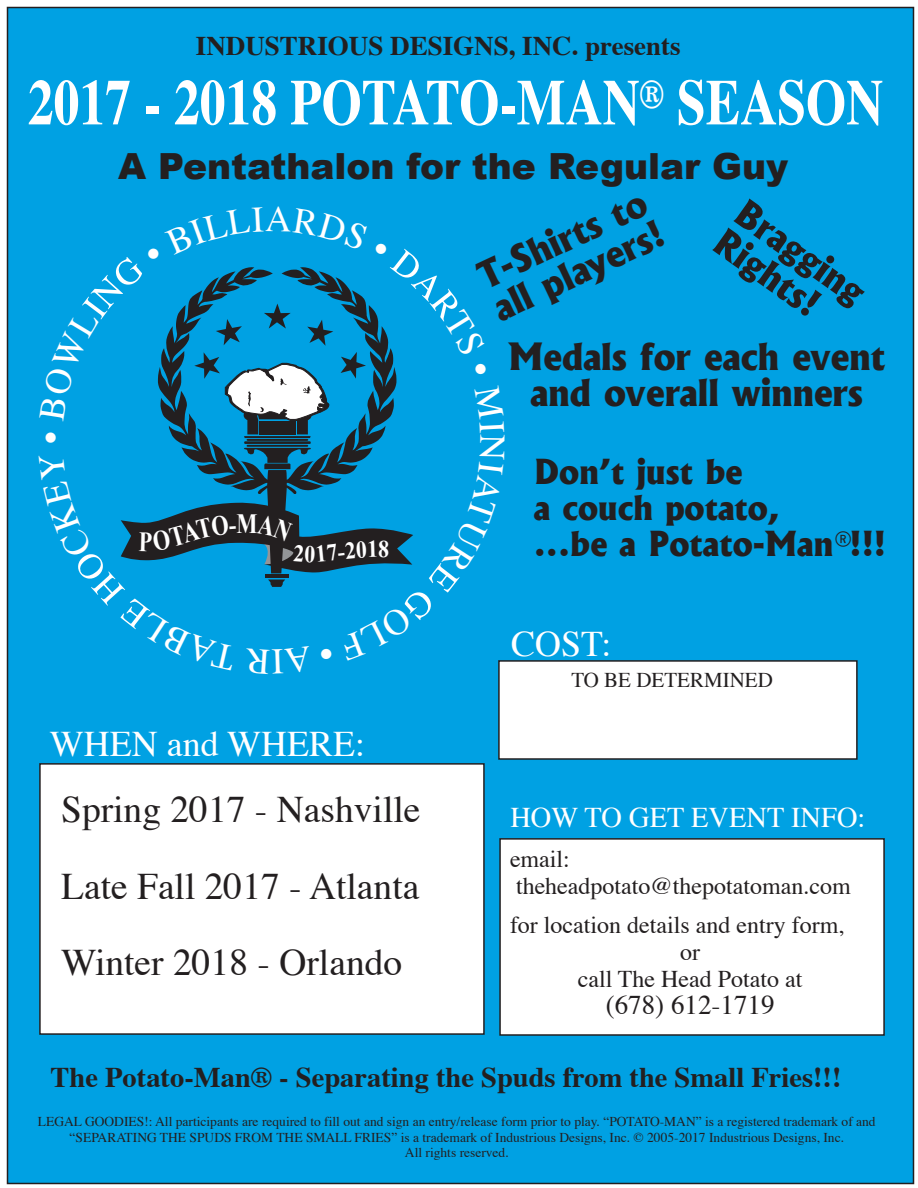
<style>
.page{position:relative;width:918px;height:1188px;background:#fff}
.page>*{position:absolute;margin:0;border:0;box-sizing:border-box;transform-origin:0 0}
.t1{font:700 64.5px "Times";color:#fff;scale:.8 1}
.t2{font:37.5px/76.8px "Times";color:#231f20;text-align:justify}
.t3{font:800 36px/35.5px "Albertus";color:#231f20}
.t4{font:900 36px "Arial";color:#231f20}
.t5{font:36px "Times";color:#fff}
.t6{font:800 33px/36px "Albertus";color:#231f20}
.t7{font:700 28.5px "Times";color:#231f20}
.t8{font:28.5px "Times";color:#fff}
.t9{font:700 27.9px "Times New Roman";color:#fff;scale:.8 1}
.t10{font:700 27px "Times";color:#231f20}
.t11{font:27px "Times";color:#231f20}
.t12{font:24px/27px "Times";color:#231f20}
.t13{font:700 24px "Times New Roman";color:#fff;scale:.92 1}
.t14{font:21px "Times";color:#231f20}
.t15{font:13.5px/15.5px "Times";color:#231f20;text-align:center}
</style>
<div class="page">
<div style="left:7px;top:7px;width:907px;height:1177px;background:#00a1e3;border:2px solid #231f20"></div>
<div style="left:39px;top:763px;width:446px;height:272px;background:#fff;border:2px solid #231f20"></div>
<div style="left:498px;top:660px;width:360px;height:100px;background:#fff;border:2px solid #231f20"></div>
<div style="left:499px;top:838px;width:386px;height:198px;background:#fff;border:2px solid #231f20"></div>
<svg style="left:120px;top:267px;width:384px;height:406px"></svg>
<h3 class="t10" style="left:196px;top:28px;width:486px">INDUSTRIOUS DESIGNS, INC. presents</h3>
<h1 class="t1" style="left:28px;top:59px;width:1071px">2017 - 2018 POTATO-MAN<sup>®</sup> SEASON</h1>
<h3 class="t4" style="left:118px;top:140px;width:671px">A Pentathalon for the Regular Guy</h3>
<h3 class="t9" style="left:237px;top:504px;width:28px">M</h3>
<h3 class="t13" style="left:378px;top:532px;width:14px">8</h3>
<h3 class="t5" style="left:50px;top:721px;width:317px">WHEN and WHERE:</h3>
<h2 class="t2" style="left:61px;top:773px;width:361px">Spring 2017 - Nashville Late Fall 2017 - Atlanta Winter 2018 - Orlando</h2>
<h3 class="t3" style="left:473px;top:261px;width:186px;rotate:-25deg">T-Shirts to all players!</h3>
<h3 class="t3" style="left:508px;top:339px;width:378px;line-height:36px;text-align:center">Medals for each event and overall winners</h3>
<h3 class="t3" style="left:749px;top:194px;width:152px;rotate:35deg">Bragging<br>Rights!</h3>
<h3 class="t6" style="left:534px;top:453px;width:354px">Don’t just be<br>a couch potato,<br>...be a Potato-Man®!!!</h3>
<h3 class="t5" style="left:511px;top:622px;width:102px">COST:</h3>
<h3 class="t14" style="left:571px;top:666px;width:203px">TO BE DETERMINED</h3>
<h3 class="t8" style="left:510px;top:799px;width:357px">HOW TO GET EVENT INFO:</h3>
<h3 class="t12" style="left:510px;top:847px;width:342px">email: theheadpotato@thepotatoman.com</h3>
<h3 class="t12" style="left:510px;top:913px;width:336px">for location details and entry form,</h3>
<h3 class="t12" style="left:680px;top:940px;width:21px">or</h3>
<h3 class="t12" style="left:578px;top:967px;width:226px">call The Head Potato at</h3>
<h3 class="t11" style="left:606px;top:988px;width:170px">(678) 612-1719</h3>
<h3 class="t7" style="left:51px;top:1059px;width:793px">The Potato-Man® - Separating the Spuds from the Small Fries!!!</h3>
<p class="t15" style="left:38px;top:1114px;width:839px">LEGAL GOODIES!: All participants are required to fill out and sign an entry/release form prior to play. “POTATO-MAN” is a registered trademark of and “SEPARATING THE SPUDS FROM THE SMALL FRIES” is a trademark of Industrious Designs, Inc. © 2005-2017 Industrious Designs, Inc.<br>All rights reserved.</p>
</div>
